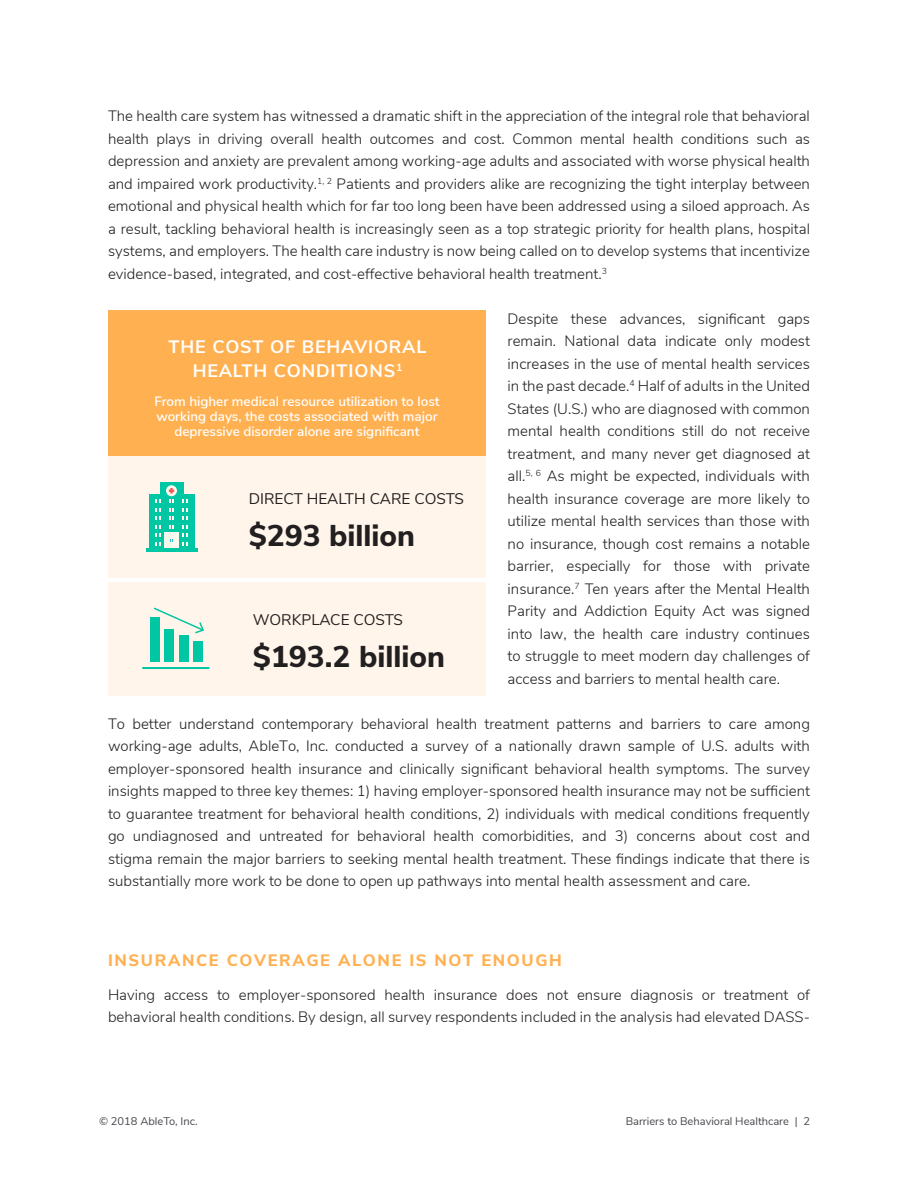
<style>
.page{position:relative;width:918px;height:1188px;background:#fff}
.page>*{position:absolute;margin:0;border:0;box-sizing:border-box;transform-origin:0 0}
.t1{font:800 30px "Nunito Sans";color:#221f20}
.t2{font:700 18px/24px "Nunito Sans";letter-spacing:.05em;color:#fff;text-align:center}
.t3{font:800 16.5px "Nunito Sans";letter-spacing:.1em;color:#ffb152}
.t4{font:15.3px "Nunito Sans";color:#231f20}
.t5{font:300 15px/22.5px "Nunito Sans";color:#201d1e;text-align:justify}
.t6{font:300 15px/22.5px "Nunito Sans";color:#231f20}
.t7{font:600 13.5px/15px "Nunito Sans";color:#fff;text-align:center}
.t8{font:11.1px "Nunito Sans";color:#45474c}
</style>
<div class="page">
<div style="left:108px;top:434px;width:378px;height:262px;background:#fff5ea"></div>
<div style="left:108px;top:310px;width:378px;height:145px;background:#ffb152"></div>
<hr style="left:108px;top:578px;width:378px;height:4px;background:#fff">
<hr style="left:142px;top:667px;width:68px;height:2px;background:#00c7a3">
<svg style="left:150px;top:607px;width:54px;height:55px"></svg>
<div style="left:149px;top:494px;width:46px;height:55px;background:#00c7a3"></div>
<div style="left:160px;top:482px;width:23px;height:20px;background:#00c7a3"></div>
<div style="left:164px;top:532px;width:15px;height:17px;background:#fffaf0"></div>
<div style="left:164px;top:532px;width:7px;height:17px;background:#f3f7ec"></div>
<svg style="left:169px;top:500px;width:5px;height:29px"></svg>
<svg style="left:182px;top:500px;width:6px;height:45px"></svg>
<svg style="left:155px;top:500px;width:6px;height:45px"></svg>
<svg style="left:166px;top:485px;width:11px;height:11px"></svg>
<svg style="left:169px;top:488px;width:5px;height:5px"></svg>
<hr style="left:146px;top:549px;width:51px;height:3px;background:#00c7a3">
<p class="t5" style="left:108px;top:104px;width:704px">The health care system has witnessed a dramatic shift in the appreciation of the integral role that behavioral health plays in driving overall health outcomes and cost. Common mental health conditions such as depression and anxiety are prevalent among working-age adults and associated with worse physical health and impaired work productivity.<sup>1,</sup> <sup>2</sup> Patients and providers alike are recognizing the tight interplay between emotional and physical health which for far too long been have been addressed using a siloed approach. As a result, tackling behavioral health is increasingly seen as a top strategic priority for health plans, hospital systems, and employers. The health care industry is now being called on to develop systems that incentivize evidence-based, integrated, and cost-effective behavioral health treatment.<sup>3</sup></p>
<p class="t5" style="left:508px;top:306px;width:304px">Despite these advances, significant gaps remain. National data indicate only modest increases in the use of mental health services in the past decade.<sup>4</sup> Half of adults in the United States (U.S.) who are diagnosed with common mental health conditions still do not receive treatment, and many never get diagnosed at all.<sup>5,</sup> <sup>6</sup> As might be expected, individuals with health insurance coverage are more likely to utilize mental health services than those with no insurance, though cost remains a notable barrier, especially for those with private insurance.<sup>7</sup> Ten years after the Mental Health Parity and Addiction Equity Act was signed into law, the health care industry continues to struggle to meet modern day challenges of access and barriers to mental health care.</p>
<p class="t5" style="left:108px;top:711px;width:704px">To better understand contemporary behavioral health treatment patterns and barriers to care among working-age adults, AbleTo, Inc. conducted a survey of a nationally drawn sample of U.S. adults with employer-sponsored health insurance and clinically significant behavioral health symptoms. The survey insights mapped to three key themes: 1) having employer-sponsored health insurance may not be sufficient to guarantee treatment for behavioral health conditions, 2) individuals with medical conditions frequently go undiagnosed and untreated for behavioral health comorbidities, and 3) concerns about cost and stigma remain the major barriers to seeking mental health treatment. These findings indicate that there is substantially more work to be done to open up pathways into mental health assessment and care.</p>
<p class="t2" style="left:169px;top:334px;width:259px">THE COST OF BEHAVIORAL<br>HEALTH CONDITIONS<sup>1</sup></p>
<p class="t7" style="left:154px;top:393px;width:287px">From higher medical resource utilization to lost working days, the costs associated with major depressive disorder alone are significant</p>
<p class="t4" style="left:249px;top:488px;width:217px">DIRECT HEALTH CARE COSTS</p>
<p class="t1" style="left:249px;top:513px;width:168px">$293 billion</p>
<p class="t4" style="left:253px;top:609px;width:152px">WORKPLACE COSTS</p>
<p class="t1" style="left:253px;top:635px;width:194px">$193.2 billion</p>
<p class="t3" style="left:108px;top:948px;width:455px">INSURANCE COVERAGE ALONE IS NOT ENOUGH</p>
<p class="t6" style="left:108px;top:982px;width:704px">Having access to employer-sponsored health insurance does not ensure diagnosis or treatment of behavioral health conditions. By design, all survey respondents included in the analysis had elevated DASS-</p>
<p class="t8" style="left:99px;top:1113px;width:100px">© 2018 AbleTo, Inc.</p>
<p class="t8" style="left:626px;top:1113px;width:186px">Barriers to Behavioral Healthcare | 2</p>
</div>
